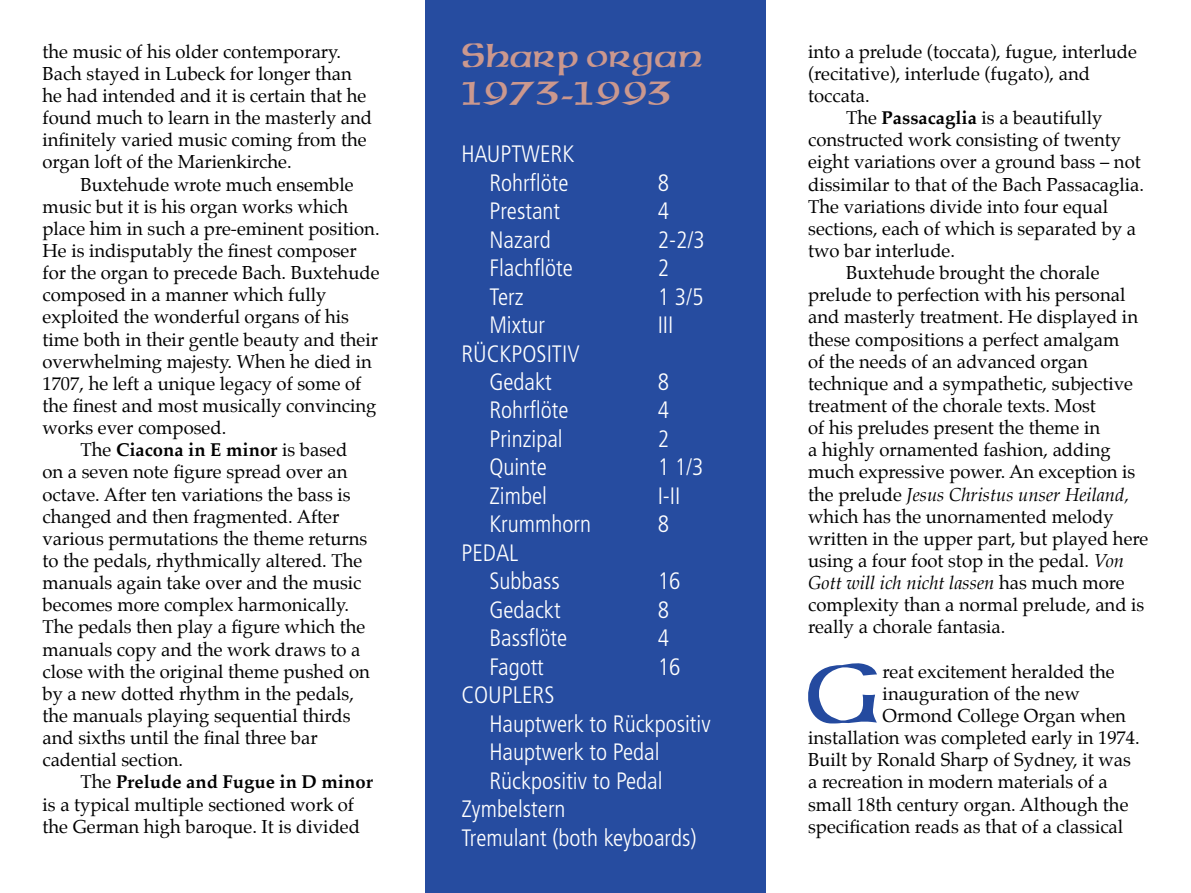
<style>
.page{position:relative;width:1191px;height:893px;background:#fff}
.page>*{position:absolute;margin:0;border:0;box-sizing:border-box;transform-origin:0 0}
.t1{font:78.6px "American Uncial";color:#244a9f}
.t2{font:31.65px/38px "American Uncial";color:#cb988e}
.t3{font:300 condensed 23.7px/28.5px "Frutiger";color:#fff;text-align:right}
.t4{font:18.45px/22.2px "Palatino";color:#000}
.t5{font:italic 18.45px "Palatino";color:#000}
.t6{font:700 18.45px "Palatino";color:#000}
.s1{font-weight:400}
.s2{font-weight:700}
.s3{font-style:normal}
.s4{font-style:italic}
</style>
<div class="page">
<div style="left:425px;top:0;width:340px;height:893px;background:#264ca0"></div>
<p class="t4" style="left:43px;top:40px;width:331px">the music of his older contemporary.<br>Bach stayed in Lubeck for longer than he had intended and it is certain that he found much to learn in the masterly and infinitely varied music coming from the organ loft of the Marienkirche.</p>
<p class="t4" style="left:80px;top:173px;width:275px">Buxtehude wrote much ensemble</p>
<p class="t4" style="left:43px;top:195px;width:307px">music but it is his organ works which</p>
<p class="t4" style="left:43px;top:217px;width:339px">place him in such a pre-eminent position.</p>
<p class="t4" style="left:43px;top:239px;width:316px">He is indisputably the finest composer</p>
<p class="t4" style="left:43px;top:262px;width:338px">for the organ to precede Bach. Buxtehude</p>
<p class="t4" style="left:43px;top:284px;width:285px">composed in a manner which fully</p>
<p class="t4" style="left:43px;top:306px;width:308px">exploited the wonderful organs of his</p>
<p class="t4" style="left:43px;top:328px;width:337px">time both in their gentle beauty and their</p>
<p class="t4" style="left:43px;top:350px;width:331px">overwhelming majesty. When he died in</p>
<p class="t4" style="left:43px;top:372px;width:320px">1707, he left a unique legacy of some of</p>
<p class="t4" style="left:43px;top:394px;width:335px">the finest and most musically convincing</p>
<p class="t4" style="left:43px;top:417px;width:185px">works ever composed.</p>
<p class="t6" style="left:80px;top:434px;width:268px"><span class="s1">The</span> Ciacona in E minor <span class="s1">is based</span></p>
<p class="t4" style="left:43px;top:461px;width:306px">on a seven note figure spread over an</p>
<p class="t4" style="left:43px;top:483px;width:310px">octave. After ten variations the bass is</p>
<p class="t4" style="left:43px;top:505px;width:298px">changed and then fragmented. After</p>
<p class="t4" style="left:43px;top:527px;width:326px">various permutations the theme returns</p>
<p class="t4" style="left:43px;top:549px;width:321px">to the pedals, rhythmically altered. The</p>
<p class="t4" style="left:43px;top:572px;width:320px">manuals again take over and the music</p>
<p class="t4" style="left:43px;top:594px;width:308px">becomes more complex harmonically.</p>
<p class="t4" style="left:43px;top:616px;width:324px">The pedals then play a figure which the</p>
<p class="t4" style="left:43px;top:638px;width:319px">manuals copy and the work draws to a</p>
<p class="t4" style="left:43px;top:660px;width:329px">close with the original theme pushed on</p>
<p class="t4" style="left:43px;top:682px;width:313px">by a new dotted rhythm in the pedals,</p>
<p class="t4" style="left:43px;top:704px;width:309px">the manuals playing sequential thirds</p>
<p class="t4" style="left:43px;top:727px;width:277px">and sixths until the final three bar</p>
<p class="t4" style="left:43px;top:749px;width:142px">cadential section.</p>
<p class="t6" style="left:80px;top:766px;width:294px"><span class="s1">The</span> Prelude and Fugue in D minor</p>
<p class="t4" style="left:43px;top:793px;width:313px">is a typical multiple sectioned work of</p>
<p class="t4" style="left:43px;top:815px;width:319px">the German high baroque. It is divided</p>
<h2 class="t2" style="left:461px;top:37px;width:243px">Sharp organ<br>1973-1993</h2>
<p class="t3" style="left:461px;top:140px;width:114px">HAUPTWERK<br>Rohrflöte</p>
<p class="t3" style="left:657px;top:169px;width:13px">8</p>
<p class="t3" style="left:489px;top:197px;width:72px">Prestant</p>
<p class="t3" style="left:657px;top:197px;width:13px">4</p>
<p class="t3" style="left:489px;top:225px;width:63px">Nazard</p>
<p class="t3" style="left:657px;top:225px;width:49px">2-2/3</p>
<p class="t3" style="left:489px;top:254px;width:85px">Flachflöte</p>
<p class="t3" style="left:657px;top:254px;width:13px">2</p>
<p class="t3" style="left:489px;top:282px;width:36px">Terz</p>
<p class="t3" style="left:657px;top:282px;width:48px">1 3/5</p>
<p class="t3" style="left:489px;top:311px;width:57px">Mixtur</p>
<p class="t3" style="left:657px;top:311px;width:17px">III</p>
<p class="t3" style="left:461px;top:339px;width:120px;text-align:center">RÜCKPOSITIV<br>Gedakt</p>
<p class="t3" style="left:657px;top:368px;width:13px">8</p>
<p class="t3" style="left:489px;top:396px;width:81px">Rohrflöte</p>
<p class="t3" style="left:657px;top:396px;width:13px">4</p>
<p class="t3" style="left:489px;top:425px;width:75px">Prinzipal</p>
<p class="t3" style="left:657px;top:425px;width:13px">2</p>
<p class="t3" style="left:489px;top:453px;width:59px">Quinte</p>
<p class="t3" style="left:657px;top:453px;width:48px">1 1/3</p>
<p class="t3" style="left:489px;top:482px;width:59px">Zimbel</p>
<p class="t3" style="left:657px;top:482px;width:24px">I-II</p>
<p class="t3" style="left:489px;top:510px;width:103px">Krummhorn</p>
<p class="t3" style="left:657px;top:510px;width:13px">8</p>
<p class="t3" style="left:489px;top:539px;width:72px;text-align:left;text-indent:-28px">PEDAL<br>Subbass</p>
<p class="t3" style="left:657px;top:567px;width:24px">16</p>
<p class="t3" style="left:489px;top:596px;width:73px">Gedackt</p>
<p class="t3" style="left:657px;top:596px;width:13px">8</p>
<p class="t3" style="left:489px;top:624px;width:79px">Bassflöte</p>
<p class="t3" style="left:657px;top:624px;width:13px">4</p>
<p class="t3" style="left:489px;top:653px;width:56px">Fagott</p>
<p class="t3" style="left:657px;top:653px;width:24px">16</p>
<p class="t3" style="left:461px;top:681px;width:95px">COUPLERS</p>
<p class="t3" style="left:489px;top:710px;width:223px">Hauptwerk to Rückpositiv</p>
<p class="t3" style="left:489px;top:738px;width:172px">Hauptwerk to Pedal</p>
<p class="t3" style="left:489px;top:767px;width:175px">Rückpositiv to Pedal</p>
<p class="t3" style="left:461px;top:795px;width:106px">Zymbelstern</p>
<p class="t3" style="left:461px;top:824px;width:237px">Tremulant (both keyboards)</p>
<p class="t4" style="left:808px;top:40px;width:330px">into a prelude (toccata), fugue, interlude</p>
<p class="t4" style="left:808px;top:62px;width:283px">(recitative), interlude (fugato), and</p>
<p class="t4" style="left:808px;top:85px;width:63px">toccata.</p>
<p class="t4" style="left:846px;top:107px;width:258px">The <span class="s2">Passacaglia</span> is a beautifully</p>
<p class="t4" style="left:808px;top:129px;width:314px">constructed work consisting of twenty</p>
<p class="t4" style="left:808px;top:151px;width:334px">eight variations over a ground bass – not</p>
<p class="t4" style="left:808px;top:173px;width:337px">dissimilar to that of the Bach Passacaglia.</p>
<p class="t4" style="left:808px;top:195px;width:301px">The variations divide into four equal</p>
<p class="t4" style="left:808px;top:217px;width:329px">sections, each of which is separated by a</p>
<p class="t4" style="left:808px;top:239px;width:148px">two bar interlude.</p>
<p class="t4" style="left:846px;top:262px;width:255px">Buxtehude brought the chorale</p>
<p class="t4" style="left:808px;top:284px;width:319px">prelude to perfection with his personal</p>
<p class="t4" style="left:808px;top:306px;width:331px">and masterly treatment. He displayed in</p>
<p class="t4" style="left:808px;top:328px;width:313px">these compositions a perfect amalgam</p>
<p class="t4" style="left:808px;top:350px;width:281px">of the needs of an advanced organ</p>
<p class="t4" style="left:808px;top:372px;width:326px">technique and a sympathetic, subjective</p>
<p class="t4" style="left:808px;top:394px;width:289px">treatment of the chorale texts. Most</p>
<p class="t4" style="left:808px;top:417px;width:293px">of his preludes present the theme in</p>
<p class="t4" style="left:808px;top:439px;width:304px">a highly ornamented fashion, adding</p>
<p class="t4" style="left:808px;top:461px;width:329px">much expressive power. An exception is</p>
<p class="t5" style="left:808px;top:479px;width:322px"><span class="s3">the prelude</span> Jesus Christus unser Heiland,</p>
<p class="t4" style="left:808px;top:505px;width:307px">which has the unornamented melody</p>
<p class="t4" style="left:808px;top:527px;width:342px">written in the upper part, but played here</p>
<p class="t4" style="left:808px;top:549px;width:317px">using a four foot stop in the pedal. <span class="s4">Von</span></p>
<p class="t5" style="left:808px;top:567px;width:318px">Gott will ich nicht lassen <span class="s3">has much more</span></p>
<p class="t4" style="left:808px;top:594px;width:338px">complexity than a normal prelude, and is</p>
<p class="t4" style="left:808px;top:616px;width:199px">really a chorale fantasia.</p>
<h1 class="t1" style="left:804px;top:644px;width:77px">G</h1>
<p class="t4" style="left:882px;top:660px;width:233px">reat excitement heralded the</p>
<p class="t4" style="left:882px;top:682px;width:199px">inauguration of the new</p>
<p class="t4" style="left:882px;top:704px;width:245px">Ormond College Organ when</p>
<p class="t4" style="left:808px;top:727px;width:333px">installation was completed early in 1974.</p>
<p class="t4" style="left:808px;top:749px;width:324px">Built by Ronald Sharp of Sydney, it was</p>
<p class="t4" style="left:808px;top:771px;width:301px">a recreation in modern materials of a</p>
<p class="t4" style="left:808px;top:793px;width:322px">small 18th century organ. Although the</p>
<p class="t4" style="left:808px;top:815px;width:316px">specification reads as that of a classical</p>
</div>
